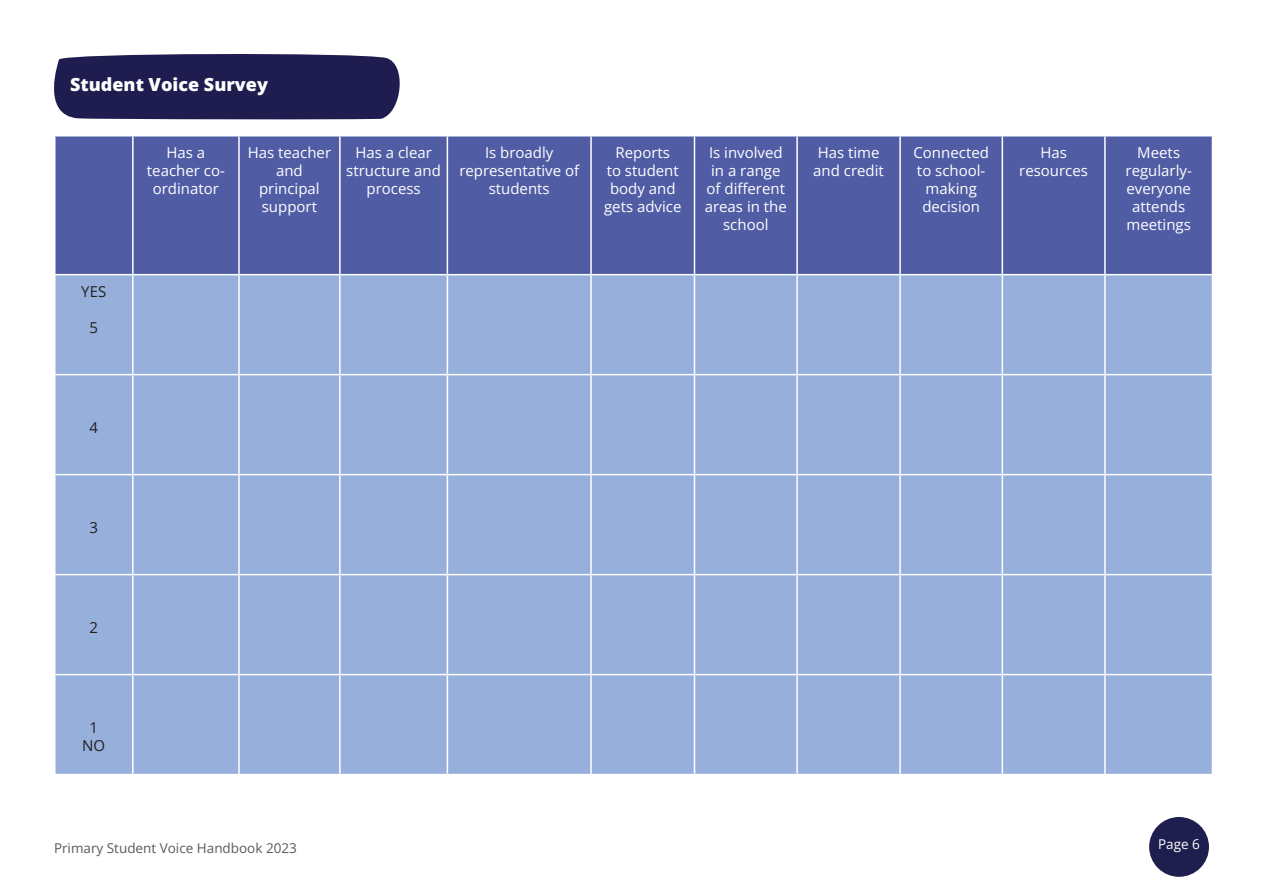
<style>
.page{position:relative;width:1263px;height:893px;background:#fff}
.page>*{position:absolute;margin:0;border:0;box-sizing:border-box;transform-origin:0 0}
.t1{font:18px "Open Sans";color:#fff}
.t2{font:700 15px/18px "Open Sans";color:#fff;text-align:center}
.t3{font:700 15px "Open Sans";color:#231f20}
.t4{font:13.5px "Open Sans";color:#5a5a59}
.t5{font:13.5px "Open Sans";color:#fff}
</style>
<div class="page">
<div style="left:56px;top:137px;width:1156px;height:137px;background:#505da5"></div>
<div style="left:56px;top:275px;width:1156px;height:499px;background:#96b0db"></div>
<hr style="left:132px;top:137px;width:2px;height:137px;background:#fff">
<hr style="left:238px;top:137px;width:2px;height:137px;background:#fff">
<hr style="left:339px;top:137px;width:2px;height:137px;background:#fff">
<hr style="left:447px;top:137px;width:1px;height:137px;background:#fff">
<hr style="left:590px;top:137px;width:2px;height:137px;background:#fff">
<hr style="left:694px;top:137px;width:1px;height:137px;background:#fff">
<hr style="left:796px;top:137px;width:2px;height:137px;background:#fff">
<hr style="left:899px;top:137px;width:2px;height:137px;background:#fff">
<hr style="left:1001px;top:137px;width:2px;height:137px;background:#fff">
<hr style="left:1104px;top:137px;width:2px;height:137px;background:#fff">
<hr style="left:132px;top:275px;width:2px;height:99px;background:#fff">
<hr style="left:238px;top:275px;width:2px;height:99px;background:#fff">
<hr style="left:339px;top:275px;width:2px;height:99px;background:#fff">
<hr style="left:447px;top:275px;width:1px;height:99px;background:#fff">
<hr style="left:590px;top:275px;width:2px;height:99px;background:#fff">
<hr style="left:694px;top:275px;width:1px;height:99px;background:#fff">
<hr style="left:796px;top:275px;width:2px;height:99px;background:#fff">
<hr style="left:899px;top:275px;width:2px;height:99px;background:#fff">
<hr style="left:1001px;top:275px;width:2px;height:99px;background:#fff">
<hr style="left:1104px;top:275px;width:2px;height:99px;background:#fff">
<hr style="left:54px;top:374px;width:79px;height:1px;background:#fff">
<hr style="left:133px;top:374px;width:106px;height:1px;background:#fff">
<hr style="left:132px;top:375px;width:2px;height:99px;background:#fff">
<hr style="left:239px;top:374px;width:101px;height:1px;background:#fff">
<hr style="left:238px;top:375px;width:2px;height:99px;background:#fff">
<hr style="left:340px;top:374px;width:107px;height:1px;background:#fff">
<hr style="left:339px;top:375px;width:2px;height:99px;background:#fff">
<hr style="left:447px;top:374px;width:144px;height:1px;background:#fff">
<hr style="left:447px;top:375px;width:1px;height:99px;background:#fff">
<hr style="left:591px;top:374px;width:103px;height:1px;background:#fff">
<hr style="left:590px;top:375px;width:2px;height:99px;background:#fff">
<hr style="left:694px;top:374px;width:103px;height:1px;background:#fff">
<hr style="left:694px;top:375px;width:1px;height:99px;background:#fff">
<hr style="left:797px;top:374px;width:103px;height:1px;background:#fff">
<hr style="left:796px;top:375px;width:2px;height:99px;background:#fff">
<hr style="left:900px;top:374px;width:102px;height:1px;background:#fff">
<hr style="left:899px;top:375px;width:2px;height:99px;background:#fff">
<hr style="left:1002px;top:374px;width:103px;height:1px;background:#fff">
<hr style="left:1001px;top:375px;width:2px;height:99px;background:#fff">
<hr style="left:1105px;top:374px;width:108px;height:1px;background:#fff">
<hr style="left:1104px;top:375px;width:2px;height:99px;background:#fff">
<hr style="left:54px;top:474px;width:79px;height:1px;background:#fff">
<hr style="left:133px;top:474px;width:106px;height:1px;background:#fff">
<hr style="left:132px;top:475px;width:2px;height:99px;background:#fff">
<hr style="left:239px;top:474px;width:101px;height:1px;background:#fff">
<hr style="left:238px;top:475px;width:2px;height:99px;background:#fff">
<hr style="left:340px;top:474px;width:107px;height:1px;background:#fff">
<hr style="left:339px;top:475px;width:2px;height:99px;background:#fff">
<hr style="left:447px;top:474px;width:144px;height:1px;background:#fff">
<hr style="left:447px;top:475px;width:1px;height:99px;background:#fff">
<hr style="left:591px;top:474px;width:103px;height:1px;background:#fff">
<hr style="left:590px;top:475px;width:2px;height:99px;background:#fff">
<hr style="left:694px;top:474px;width:103px;height:1px;background:#fff">
<hr style="left:694px;top:475px;width:1px;height:99px;background:#fff">
<hr style="left:797px;top:474px;width:103px;height:1px;background:#fff">
<hr style="left:796px;top:475px;width:2px;height:99px;background:#fff">
<hr style="left:900px;top:474px;width:102px;height:1px;background:#fff">
<hr style="left:899px;top:475px;width:2px;height:99px;background:#fff">
<hr style="left:1002px;top:474px;width:103px;height:1px;background:#fff">
<hr style="left:1001px;top:475px;width:2px;height:99px;background:#fff">
<hr style="left:1105px;top:474px;width:108px;height:1px;background:#fff">
<hr style="left:1104px;top:475px;width:2px;height:99px;background:#fff">
<hr style="left:54px;top:574px;width:79px;height:1px;background:#fff">
<hr style="left:133px;top:574px;width:106px;height:1px;background:#fff">
<hr style="left:132px;top:575px;width:2px;height:99px;background:#fff">
<hr style="left:239px;top:574px;width:101px;height:1px;background:#fff">
<hr style="left:238px;top:575px;width:2px;height:99px;background:#fff">
<hr style="left:340px;top:574px;width:107px;height:1px;background:#fff">
<hr style="left:339px;top:575px;width:2px;height:99px;background:#fff">
<hr style="left:447px;top:574px;width:144px;height:1px;background:#fff">
<hr style="left:447px;top:575px;width:1px;height:99px;background:#fff">
<hr style="left:591px;top:574px;width:103px;height:1px;background:#fff">
<hr style="left:590px;top:575px;width:2px;height:99px;background:#fff">
<hr style="left:694px;top:574px;width:103px;height:1px;background:#fff">
<hr style="left:694px;top:575px;width:1px;height:99px;background:#fff">
<hr style="left:797px;top:574px;width:103px;height:1px;background:#fff">
<hr style="left:796px;top:575px;width:2px;height:99px;background:#fff">
<hr style="left:900px;top:574px;width:102px;height:1px;background:#fff">
<hr style="left:899px;top:575px;width:2px;height:99px;background:#fff">
<hr style="left:1002px;top:574px;width:103px;height:1px;background:#fff">
<hr style="left:1001px;top:575px;width:2px;height:99px;background:#fff">
<hr style="left:1105px;top:574px;width:108px;height:1px;background:#fff">
<hr style="left:1104px;top:575px;width:2px;height:99px;background:#fff">
<hr style="left:54px;top:674px;width:79px;height:1px;background:#fff">
<hr style="left:133px;top:674px;width:106px;height:1px;background:#fff">
<hr style="left:132px;top:675px;width:2px;height:99px;background:#fff">
<hr style="left:239px;top:674px;width:101px;height:1px;background:#fff">
<hr style="left:238px;top:675px;width:2px;height:99px;background:#fff">
<hr style="left:340px;top:674px;width:107px;height:1px;background:#fff">
<hr style="left:339px;top:675px;width:2px;height:99px;background:#fff">
<hr style="left:447px;top:674px;width:144px;height:1px;background:#fff">
<hr style="left:447px;top:675px;width:1px;height:99px;background:#fff">
<hr style="left:591px;top:674px;width:103px;height:1px;background:#fff">
<hr style="left:590px;top:675px;width:2px;height:99px;background:#fff">
<hr style="left:694px;top:674px;width:103px;height:1px;background:#fff">
<hr style="left:694px;top:675px;width:1px;height:99px;background:#fff">
<hr style="left:797px;top:674px;width:103px;height:1px;background:#fff">
<hr style="left:796px;top:675px;width:2px;height:99px;background:#fff">
<hr style="left:900px;top:674px;width:102px;height:1px;background:#fff">
<hr style="left:899px;top:675px;width:2px;height:99px;background:#fff">
<hr style="left:1002px;top:674px;width:103px;height:1px;background:#fff">
<hr style="left:1001px;top:675px;width:2px;height:99px;background:#fff">
<hr style="left:1105px;top:674px;width:108px;height:1px;background:#fff">
<hr style="left:1104px;top:675px;width:2px;height:99px;background:#fff">
<div style="left:54px;top:54px;width:346px;height:65px;background:#1f1d4f"></div>
<div style="left:1149px;top:817px;width:60px;height:60px;background:#1e1e4f;border-radius:50%"></div>
<p class="t1" style="left:70px;top:72px;width:199px">Student Voice Survey</p>
<p class="t3" style="left:81px;top:281px;width:26px">YES</p>
<p class="t3" style="left:89px;top:317px;width:10px">5</p>
<p class="t3" style="left:89px;top:417px;width:10px">4</p>
<p class="t3" style="left:89px;top:517px;width:10px">3</p>
<p class="t3" style="left:89px;top:617px;width:10px">2</p>
<p class="t3" style="left:89px;top:717px;width:10px">1</p>
<p class="t3" style="left:82px;top:735px;width:24px">NO</p>
<p class="t2" style="left:147px;top:143px;width:79px">Has a teacher co&shy;ordinator</p>
<p class="t2" style="left:248px;top:143px;width:85px">Has teacher and principal support</p>
<p class="t2" style="left:346px;top:143px;width:96px">Has a clear structure and process</p>
<p class="t2" style="left:459px;top:143px;width:121px">Is broadly representative of students</p>
<p class="t2" style="left:604px;top:143px;width:79px">Reports<br>to student body and gets advice</p>
<p class="t2" style="left:705px;top:143px;width:84px">Is involved in a range of different areas in the school</p>
<p class="t2" style="left:813px;top:143px;width:72px;text-align:left">Has time and credit</p>
<p class="t2" style="left:913px;top:143px;width:77px">Connected to school&shy;making decision</p>
<p class="t2" style="left:1019px;top:143px;width:70px">Has resources</p>
<p class="t2" style="left:1125px;top:143px;width:68px">Meets regularly&shy;everyone attends meetings</p>
<p class="t4" style="left:54px;top:839px;width:244px">Primary Student Voice Handbook 2023</p>
<p class="t5" style="left:1158px;top:835px;width:43px">Page 6</p>
</div>
